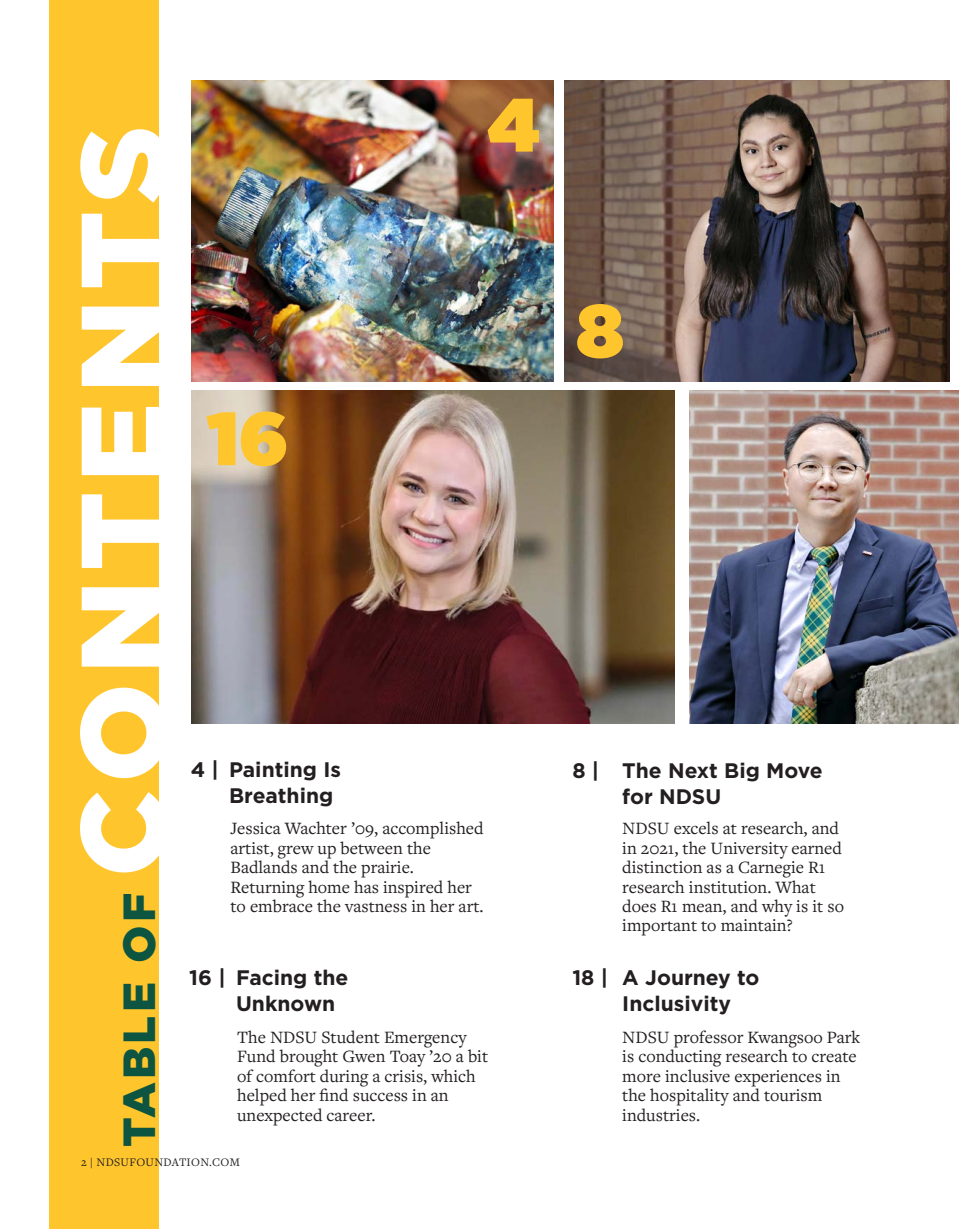
<style>
.page{position:relative;width:959px;height:1229px;background:#fff}
.page>*{position:absolute;margin:0;border:0;box-sizing:border-box;transform-origin:0 0}
.NDSUF_Magazine{font:900 120px "Gotham";letter-spacing:.075em;color:#fff}
.NDSUF_Magazine-2{font:900 75px "Gotham";color:#ffc52d}
.t1{font:900 45px "Gotham";letter-spacing:.075em;color:#0d5540}
.t2{font:700 21px "Gotham";color:#231f20}
.t3{font:18px/19.4px "Freight Text Pro";color:#231f20}
.t4{font:12px "Freight Text Pro";letter-spacing:.025em;color:#231f20}
</style>
<div class="page">
<div style="left:49px;top:0;width:110px;height:1228px;background:#ffc52d"></div>
<img style="left:191px;top:80px;width:363px;height:301px">
<img style="left:564px;top:80px;width:385px;height:301px">
<img style="left:191px;top:391px;width:483px;height:332px">
<img style="left:690px;top:391px;width:268px;height:332px">
<p class="NDSUF_Magazine-2" style="left:488px;top:71px;width:53px">4</p>
<p class="NDSUF_Magazine" style="left:41px;top:877px;width:753px;rotate:-90deg">CONTENTS</p>
<p class="t1" style="left:108px;top:1147px;width:256px;rotate:-90deg">TABLE OF</p>
<p class="t4" style="left:81px;top:1154px;width:160px">2 | NDSUFOUNDATION.COM</p>
<p class="NDSUF_Magazine-2" style="left:576px;top:277px;width:49px">8</p>
<p class="NDSUF_Magazine-2" style="left:207px;top:385px;width:83px">16</p>
<p class="t2" style="left:191px;top:755px;width:30px">4 |</p>
<p class="t2" style="left:622px;top:756px;width:202px">The Next Big Move</p>
<p class="t2" style="left:622px;top:782px;width:100px">for NDSU</p>
<p class="t2" style="left:572px;top:756px;width:28px">8 |</p>
<p class="t2" style="left:229px;top:755px;width:113px">Painting Is</p>
<p class="t2" style="left:229px;top:781px;width:106px">Breathing</p>
<p class="t3" style="left:230px;top:818px;width:254px">Jessica Wachter ’09, accomplished artist, grew up between the<br>Badlands and the prairie.<br>Returning home has inspired her to embrace the vastness in her art.</p>
<p class="t3" style="left:622px;top:818px;width:223px">NDSU excels at research, and in 2021, the University earned distinction as a Carnegie R1 research institution. What does R1 mean, and why is it so important to maintain?</p>
<p class="t2" style="left:189px;top:963px;width:38px">16 |</p>
<p class="t2" style="left:572px;top:963px;width:37px">18 |</p>
<p class="t2" style="left:236px;top:963px;width:114px">Facing the</p>
<p class="t2" style="left:236px;top:989px;width:101px">Unknown</p>
<p class="t2" style="left:622px;top:963px;width:139px">A Journey to</p>
<p class="t2" style="left:622px;top:989px;width:110px">Inclusivity</p>
<p class="t3" style="left:237px;top:1026px;width:252px">The NDSU Student Emergency<br>Fund brought Gwen Toay ’20 a bit of comfort during a crisis, which helped her find success in an unexpected career.</p>
<p class="t3" style="left:622px;top:1026px;width:239px">NDSU professor Kwangsoo Park is conducting research to create more inclusive experiences in the hospitality and tourism industries.</p>
</div>
